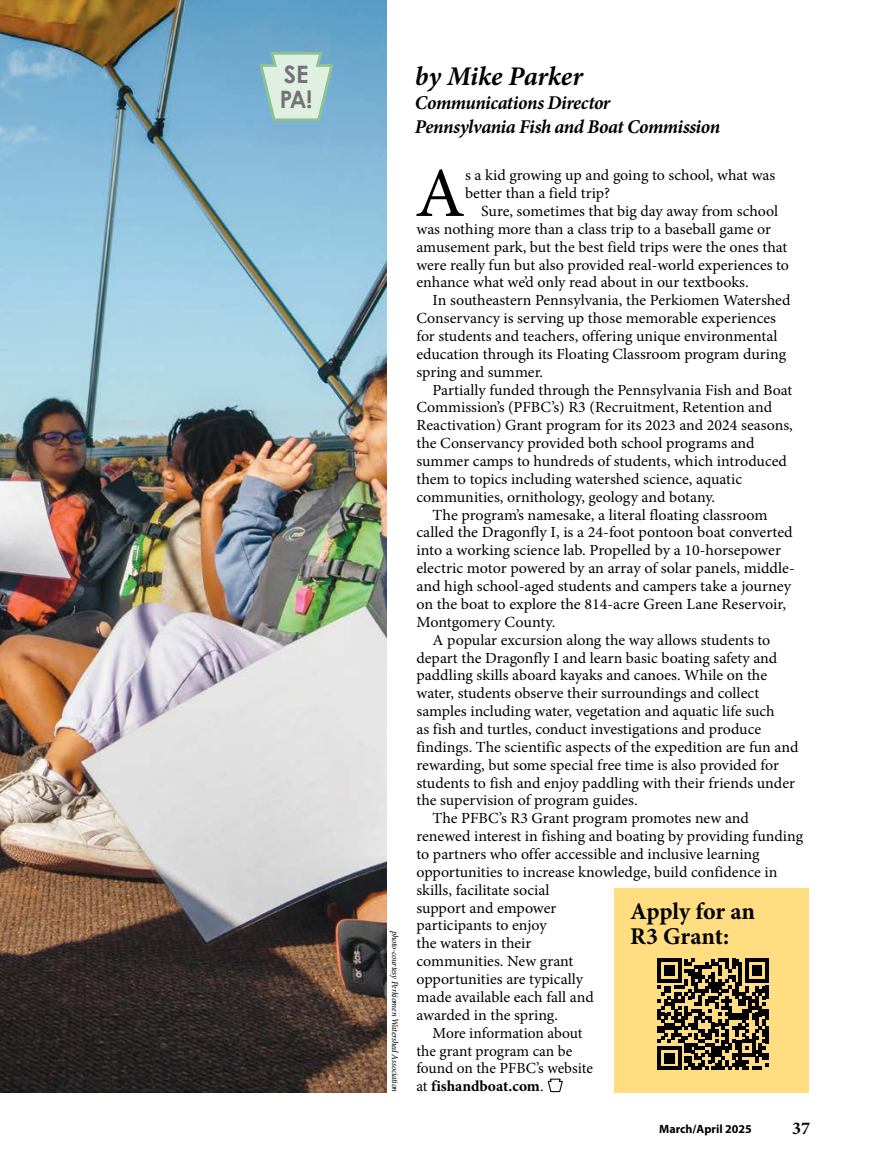
<style>
.page{position:relative;width:891px;height:1176px;background:#fff}
.page>*{position:absolute;margin:0;border:0;box-sizing:border-box;transform-origin:0 0}
.t1{font:70.35px "Minion Pro";color:#000}
.t2{font:italic 700 27px "Minion Pro";letter-spacing:-.005em;color:#000}
.t3{font:700 24px/25.5px "Minion Pro";letter-spacing:-.005em;color:#000}
.t4{font:700 24px/25.3px "Century Gothic";color:#737277}
.t5{font:italic 700 19.5px/24px "Minion Pro";letter-spacing:-.025em;color:#000}
.t6{font:700 18px "Minion Pro";color:#000}
.t7{font:15.45px/17.9px "Minion Pro";color:#000}
.t8{font:15.45px "Minion Pro";color:#000;scale:1.04 1}
.t9{font:700 15.45px "Minion Pro";color:#000}
.t10{font:700 12px "Myriad Pro";color:#000}
.t11{font:italic 9px "Minion Pro";letter-spacing:-.025em;color:#000}
.s1{font-weight:400}
</style>
<div class="page">
<img style="left:0;top:0;width:387px;height:1091px">
<svg style="left:547px;top:1078px;width:16px;height:14px"></svg>
<div style="left:614px;top:888px;width:195px;height:204px;background:#ffdd80"></div>
<svg style="left:658px;top:958px;width:111px;height:111px"></svg>
<svg style="left:257px;top:50px;width:78px;height:73px;background:#b6d6d2"></svg>
<h3 class="t4" style="left:280px;top:60px;width:34px">SE<br>PA!</h3>
<p class="t11" style="left:401px;top:930px;width:163px;rotate:90deg">photo-courtesy Perkiomen Watershed Association</p>
<h2 class="t2" style="left:415px;top:57px;width:170px">by Mike Parker</h2>
<p class="t5" style="left:415px;top:91px;width:307px">Communications Director<br>Pennsylvania Fish and Boat Commission</p>
<h1 class="t1" style="left:415px;top:146px;width:52px">A</h1>
<p class="t7" style="left:465px;top:166px;width:312px">s a kid growing up and going to school, what was better than a field trip?</p>
<p class="t7" style="left:416px;top:202px;width:374px;text-indent:65px">Sure, sometimes that big day away from school was nothing more than a class trip to a baseball game or amusement park, but the best field trips were the ones that were really fun but also provided real-world experiences to enhance what we’d only read about in our textbooks.</p>
<p class="t7" style="left:416px;top:291px;width:376px;text-indent:16px">In southeastern Pennsylvania, the Perkiomen Watershed Conservancy is serving up those memorable experiences for students and teachers, offering unique environmental education through its Floating Classroom program during spring and summer.</p>
<p class="t7" style="left:433px;top:380px;width:361px">Partially funded through the Pennsylvania Fish and Boat</p>
<p class="t7" style="left:416px;top:398px;width:357px">Commission’s (PFBC’s) R3 (Recruitment, Retention and</p>
<p class="t7" style="left:416px;top:416px;width:378px">Reactivation) Grant program for its 2023 and 2024 seasons,</p>
<p class="t7" style="left:416px;top:434px;width:340px">the Conservancy provided both school programs and</p>
<p class="t7" style="left:416px;top:452px;width:372px">summer camps to hundreds of students, which introduced</p>
<p class="t7" style="left:416px;top:470px;width:327px">them to topics including watershed science, aquatic</p>
<p class="t7" style="left:416px;top:487px;width:300px">communities, ornithology, geology and botany.</p>
<p class="t8" style="left:433px;top:504px;width:324px">The program’s namesake, a literal floating classroom</p>
<p class="t8" style="left:416px;top:522px;width:363px">called the Dragonfly I, is a 24-foot pontoon boat converted</p>
<p class="t8" style="left:416px;top:540px;width:352px">into a working science lab. Propelled by a 10-horsepower</p>
<p class="t8" style="left:416px;top:557px;width:365px">electric motor powered by an array of solar panels, middle-</p>
<p class="t8" style="left:416px;top:575px;width:362px">and high school-aged students and campers take a journey</p>
<p class="t8" style="left:416px;top:593px;width:357px">on the boat to explore the 814-acre Green Lane Reservoir,</p>
<p class="t8" style="left:416px;top:611px;width:135px">Montgomery County.</p>
<p class="t7" style="left:433px;top:630px;width:339px">A popular excursion along the way allows students to</p>
<p class="t7" style="left:416px;top:648px;width:362px">depart the Dragonfly I and learn basic boating safety and</p>
<p class="t7" style="left:416px;top:666px;width:352px">paddling skills aboard kayaks and canoes. While on the</p>
<p class="t7" style="left:416px;top:684px;width:344px">water, students observe their surroundings and collect</p>
<p class="t7" style="left:416px;top:702px;width:360px">samples including water, vegetation and aquatic life such</p>
<p class="t7" style="left:416px;top:720px;width:346px">as fish and turtles, conduct investigations and produce</p>
<p class="t7" style="left:416px;top:737px;width:384px">findings. The scientific aspects of the expedition are fun and</p>
<p class="t7" style="left:416px;top:755px;width:364px">rewarding, but some special free time is also provided for</p>
<p class="t7" style="left:416px;top:773px;width:380px">students to fish and enjoy paddling with their friends under</p>
<p class="t7" style="left:416px;top:791px;width:223px">the supervision of program guides.</p>
<p class="t7" style="left:433px;top:809px;width:318px">The PFBC’s R3 Grant program promotes new and</p>
<p class="t7" style="left:416px;top:827px;width:388px">renewed interest in fishing and boating by providing funding</p>
<p class="t7" style="left:416px;top:845px;width:345px">to partners who offer accessible and inclusive learning</p>
<p class="t7" style="left:416px;top:862px;width:362px">opportunities to increase knowledge, build confidence in</p>
<p class="t7" style="left:416px;top:880px;width:135px">skills, facilitate social</p>
<p class="t7" style="left:416px;top:898px;width:141px">support and empower</p>
<p class="t7" style="left:416px;top:916px;width:132px">participants to enjoy</p>
<p class="t7" style="left:416px;top:934px;width:117px">the waters in their</p>
<p class="t7" style="left:416px;top:952px;width:159px">communities. New grant</p>
<p class="t7" style="left:416px;top:969px;width:168px">opportunities are typically</p>
<p class="t7" style="left:416px;top:987px;width:179px">made available each fall and</p>
<p class="t7" style="left:416px;top:1005px;width:143px">awarded in the spring.</p>
<p class="t7" style="left:433px;top:1023px;width:151px">More information about</p>
<p class="t7" style="left:416px;top:1041px;width:158px">the grant program can be</p>
<p class="t7" style="left:416px;top:1059px;width:178px">found on the PFBC’s website</p>
<p class="t9" style="left:416px;top:1075px;width:129px"><span class="s1">at</span> fishandboat.com<span class="s1">.</span></p>
<h3 class="t3" style="left:630px;top:897px;width:126px">Apply for an<br>R3 Grant:</h3>
<p class="t10" style="left:659px;top:1120px;width:94px">March/April 2025</p>
<p class="t6" style="left:792px;top:1115px;width:19px">37</p>
</div>
